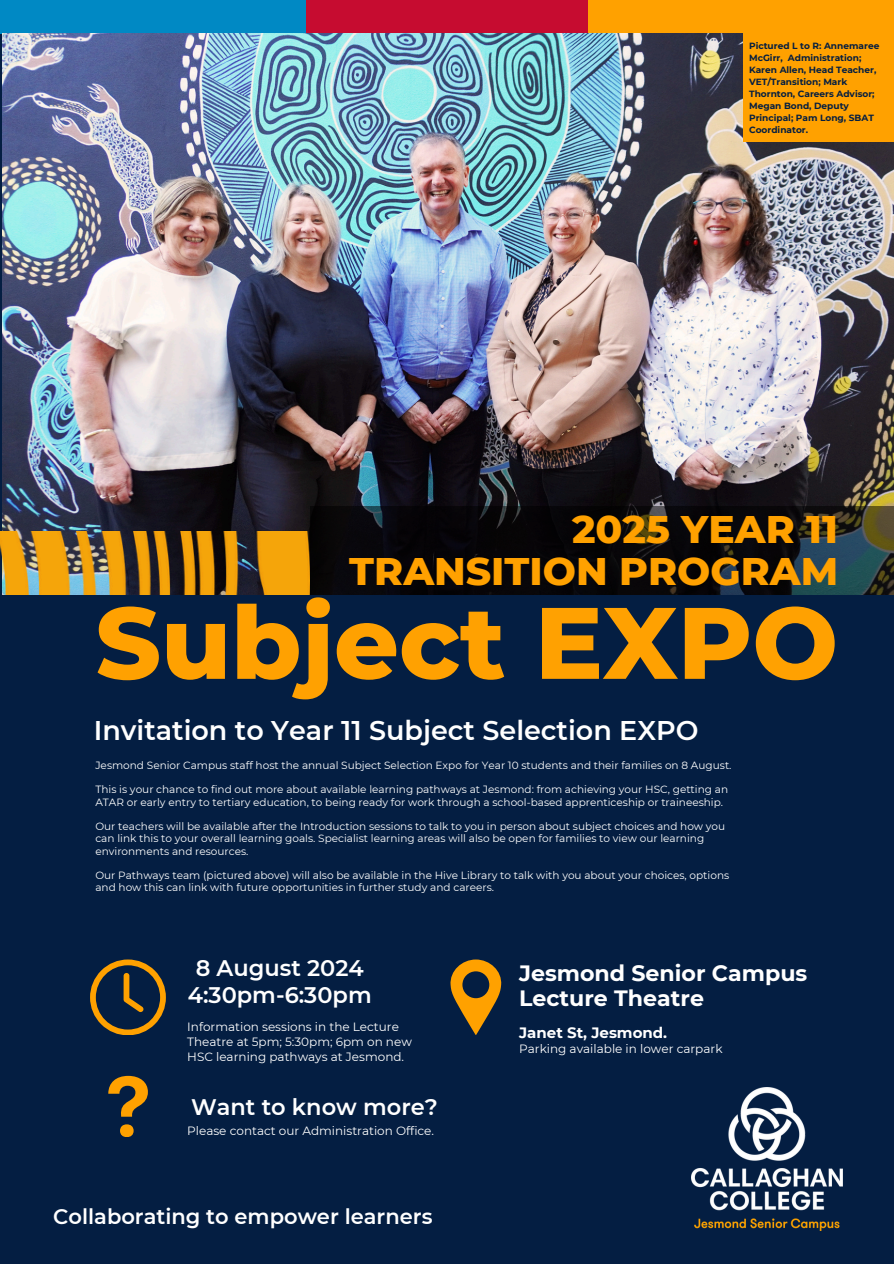
<style>
.page{position:relative;width:894px;height:1264px;background:#fff}
.page>*{position:absolute;margin:0;border:0;box-sizing:border-box;transform-origin:0 0}
.t1{font:800 101.25px "Montserrat";color:#ffa101}
.t2{font:800 39.3px/41.7px "Montserrat";color:#ffa100;text-align:right}
.t3{font:600 27px "Montserrat";color:#fff}
.t4{font:600 22.5px/27px "Montserrat";color:#fff;text-align:center}
.t5{font:700 22.2px/24.9px "Montserrat";color:#fff}
.t6{font:600 21px "Montserrat";color:#fff}
.t7{font:700 15px "Montserrat";color:#fff}
.t8{font:12px/15px "Montserrat";color:#fff}
.t9{font:10.5px/12.3px "Montserrat";color:#fff}
.t10{font:700 9px/12px "Montserrat";color:#041e41}
</style>
<div class="page">
<div style="left:0;top:0;width:893px;height:1263px;background:#041e42"></div>
<div style="left:0;top:0;width:362px;height:34px;background:#0089c4"></div>
<div style="left:306px;top:0;width:460px;height:34px;background:#c60c30"></div>
<div style="left:588px;top:0;width:305px;height:34px;background:#ffa100"></div>
<img style="left:691px;top:1087px;width:151px;height:143px">
<svg style="left:90px;top:959px;width:75px;height:75px"></svg>
<svg style="left:450px;top:959px;width:52px;height:75px"></svg>
<svg style="left:108px;top:1075px;width:40px;height:61px"></svg>
<img style="left:3px;top:34px;width:890px;height:560px">
<svg style="left:310px;top:506px;width:583px;height:88px;background:#0f1113"></svg>
<img style="left:0;top:531px;width:309px;height:63px">
<div style="left:742px;top:0;width:151px;height:142px;background:#ffa100"></div>
<p class="t10" style="left:748px;top:40px;width:132px">Pictured L to R: Annemaree<br>McGirr, Administration;<br>Karen Allen, Head Teacher,<br>VET/Transition; Mark<br>Thornton, Careers Advisor;<br>Megan Bond, Deputy<br>Principal; Pam Long, SBAT<br>Coordinator.</p>
<h2 class="t2" style="left:349px;top:508px;width:490px">2025 YEAR 11<br>TRANSITION PROGRAM</h2>
<h5 class="t1" style="left:95px;top:581px;width:744px">Subject EXPO</h5>
<h4 class="t3" style="left:94px;top:714px;width:606px">Invitation to Year 11 Subject Selection EXPO</h4>
<p class="t9" style="left:95px;top:758px;width:637px">Jesmond Senior Campus staff host the annual Subject Selection Expo for Year 10 students and their families on 8 August.</p>
<h4 class="t9" style="left:95px;top:783px;width:634px">This is your chance to find out more about available learning pathways at Jesmond: from achieving your HSC, getting an<br>ATAR or early entry to tertiary education, to being ready for work through a school-based apprenticeship or traineeship.</h4>
<h5 class="t9" style="left:95px;top:820px;width:631px">Our teachers will be available after the Introduction sessions to talk to you in person about subject choices and how you can link this to your overall learning goals. Specialist learning areas will also be open for families to view our learning environments and resources.</h5>
<p class="t9" style="left:95px;top:869px;width:635px">Our Pathways team (pictured above) will also be available in the Hive Library to talk with you about your choices, options and how this can link with future opportunities in further study and careers.</p>
<h6 class="t4" style="left:188px;top:954px;width:185px">8 August 2024<br>4:30pm-6:30pm</h6>
<h6 class="t5" style="left:519px;top:960px;width:289px">Jesmond Senior Campus<br>Lecture Theatre</h6>
<h6 class="t7" style="left:519px;top:1023px;width:149px">Janet St, Jesmond.</h6>
<h6 class="t8" style="left:519px;top:1041px;width:205px">Parking available in lower carpark</h6>
<h3 class="t8" style="left:187px;top:1019px;width:226px">Information sessions in the Lecture<br>Theatre at 5pm; 5:30pm; 6pm on new<br>HSC learning pathways at Jesmond.</h3>
<h6 class="t4" style="left:191px;top:1092px;width:248px">Want to know more?</h6>
<h1 class="t8" style="left:187px;top:1122px;width:248px">Please contact our Administration Office.</h1>
<p class="t6" style="left:53px;top:1204px;width:380px">Collaborating to empower learners</p>
</div>
